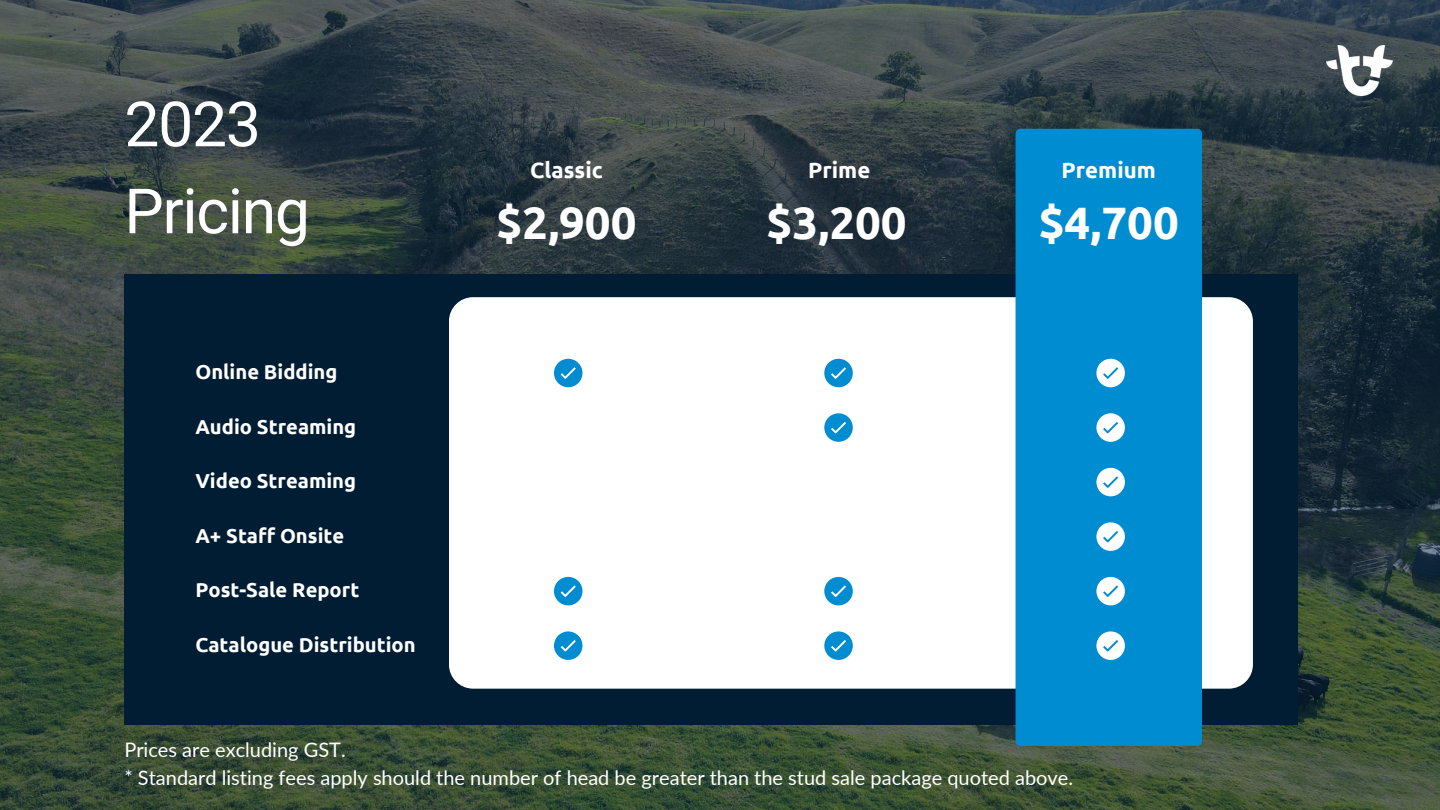
<style>
.page{position:relative;width:1440px;height:810px;background:#fff}
.page>*{position:absolute;margin:0;border:0;box-sizing:border-box;transform-origin:0 0}
.t1{font:62.5px/87px "Roboto";letter-spacing:-.02em;color:#fff}
.t2{font:700 45.4px "Ubuntu";color:#fff}
.t3{font:700 22.2px "Ubuntu";color:#fff}
.t4{font:700 20.2px "Ubuntu";color:#fff}
.t5{font:20px/27.8px "Lato";color:#fff}
</style>
<div class="page">
<img style="left:0;top:0;width:1440px;height:810px">
<div style="left:124px;top:274px;width:1173px;height:450px;background:#011d34"></div>
<div style="left:449px;top:297px;width:804px;height:391px;background:#fff;border-radius:24px"></div>
<div style="left:1016px;top:129px;width:186px;height:617px;background:#008cd1;border-radius:5px"></div>
<svg style="left:1096px;top:468px;width:29px;height:28px"></svg>
<svg style="left:1096px;top:359px;width:29px;height:28px"></svg>
<svg style="left:554px;top:359px;width:28px;height:28px"></svg>
<svg style="left:824px;top:359px;width:29px;height:28px"></svg>
<svg style="left:1096px;top:413px;width:29px;height:29px"></svg>
<svg style="left:824px;top:413px;width:29px;height:29px"></svg>
<svg style="left:1096px;top:522px;width:29px;height:29px"></svg>
<img style="left:1326px;top:45px;width:66px;height:50px">
<svg style="left:1096px;top:631px;width:29px;height:29px"></svg>
<svg style="left:554px;top:631px;width:28px;height:29px"></svg>
<svg style="left:824px;top:631px;width:29px;height:29px"></svg>
<svg style="left:1096px;top:577px;width:29px;height:28px"></svg>
<svg style="left:554px;top:577px;width:28px;height:28px"></svg>
<svg style="left:824px;top:577px;width:29px;height:28px"></svg>
<h1 class="t1" style="left:124px;top:81px;width:187px">2023<br>Pricing</h1>
<p class="t4" style="left:195px;top:360px;width:144px">Online Bidding</p>
<p class="t4" style="left:195px;top:415px;width:162px">Audio Streaming</p>
<p class="t4" style="left:195px;top:469px;width:162px">Video Streaming</p>
<p class="t4" style="left:195px;top:524px;width:150px">A+ Staff Onsite</p>
<p class="t4" style="left:195px;top:579px;width:165px">Post-Sale Report</p>
<p class="t4" style="left:195px;top:633px;width:222px">Catalogue Distribution</p>
<p class="t3" style="left:530px;top:158px;width:74px">Classic</p>
<h2 class="t2" style="left:496px;top:196px;width:142px">$2,900</h2>
<p class="t3" style="left:808px;top:158px;width:64px">Prime</p>
<h2 class="t2" style="left:767px;top:196px;width:142px">$3,200</h2>
<p class="t3" style="left:1062px;top:158px;width:96px">Premium</p>
<h2 class="t2" style="left:1039px;top:196px;width:142px">$4,700</h2>
<p class="t5" style="left:124px;top:735px;width:950px">Prices are excluding GST.<br>* Standard listing fees apply should the number of head be greater than the stud sale package quoted above.</p>
</div>
